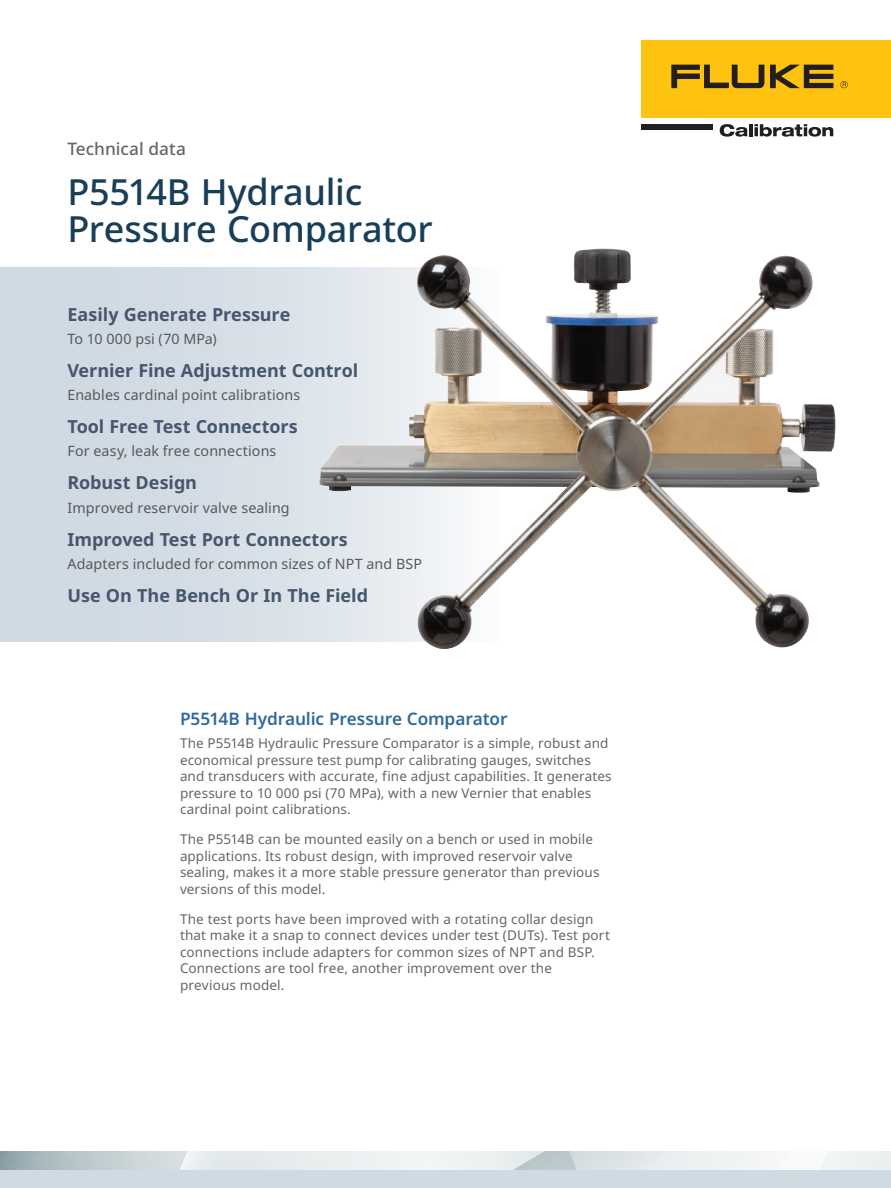
<style>
.page{position:relative;width:891px;height:1188px;background:#fff}
.page>*{position:absolute;margin:0;border:0;box-sizing:border-box;transform-origin:0 0}
.t1{font:500 36px/37.5px "Noto Sans";letter-spacing:-.01em;color:#193e58}
.t2{font:700 18px "Noto Sans";letter-spacing:-.005em;color:#46566d}
.t3{font:600 17.25px "Noto Sans";letter-spacing:-.01em;color:#306a9c}
.t4{font:500 17.25px "Noto Sans";letter-spacing:-.005em;color:#60676b}
.t5{font:14.25px "Noto Sans";letter-spacing:.01em;color:#57585a}
.t6{font:13.5px/16.5px "Noto Sans";letter-spacing:.005em;color:#60676b}
</style>
<div class="page">
<div style="left:641px;top:40px;width:250px;height:78px;background:#fec210"></div>
<svg style="left:671px;top:65px;width:162px;height:23px"></svg>
<svg style="left:840px;top:81px;width:8px;height:7px"></svg>
<div style="left:641px;top:124px;width:72px;height:6px;background:#231f20"></div>
<svg style="left:720px;top:124px;width:28px;height:13px"></svg>
<hr style="left:749px;top:124px;width:4px;height:12px;background:#231f20">
<svg style="left:755px;top:124px;width:78px;height:13px"></svg>
<svg style="left:0;top:1152px;width:891px;height:18px"></svg>
<div style="left:0;top:1170px;width:891px;height:18px;background:#d0dae3"></div>
<div style="left:0;top:267px;width:499px;height:374px;background:#d0dae3"></div>
<img style="left:319px;top:248px;width:517px;height:401px">
<p class="t4" style="left:68px;top:137px;width:120px">Technical data</p>
<h1 class="t1" style="left:68px;top:174px;width:367px">P5514B Hydraulic<br>Pressure Comparator</h1>
<h2 class="t2" style="left:68px;top:301px;width:224px">Easily Generate Pressure</h2>
<p class="t5" style="left:68px;top:329px;width:151px">To 10 000 psi (70 MPa)</p>
<h2 class="t2" style="left:68px;top:358px;width:292px">Vernier Fine Adjustment Control</h2>
<p class="t5" style="left:68px;top:385px;width:234px">Enables cardinal point calibrations</p>
<h2 class="t2" style="left:68px;top:414px;width:232px">Tool Free Test Connectors</h2>
<p class="t5" style="left:68px;top:441px;width:210px">For easy, leak free connections</p>
<h2 class="t2" style="left:68px;top:470px;width:131px">Robust Design</h2>
<p class="t5" style="left:68px;top:497px;width:224px">Improved reservoir valve sealing</p>
<h2 class="t2" style="left:68px;top:526px;width:282px">Improved Test Port Connectors</h2>
<p class="t5" style="left:68px;top:554px;width:356px">Adapters included for common sizes of NPT and BSP</p>
<h2 class="t2" style="left:68px;top:583px;width:302px">Use On The Bench Or In The Field</h2>
<p class="t3" style="left:180px;top:706px;width:329px">P5514B Hydraulic Pressure Comparator</p>
<p class="t6" style="left:180px;top:735px;width:433px">The P5514B Hydraulic Pressure Comparator is a simple, robust and economical pressure test pump for calibrating gauges, switches and transducers with accurate, fine adjust capabilities. It generates pressure to 10 000 psi (70 MPa), with a new Vernier that enables cardinal point calibrations.</p>
<p class="t6" style="left:180px;top:831px;width:421px">The P5514B can be mounted easily on a bench or used in mobile applications. Its robust design, with improved reservoir valve sealing, makes it a more stable pressure generator than previous versions of this model.</p>
<p class="t6" style="left:180px;top:911px;width:431px">The test ports have been improved with a rotating collar design that make it a snap to connect devices under test (DUTs). Test port connections include adapters for common sizes of NPT and BSP.<br>Connections are tool free, another improvement over the previous model.</p>
</div>
